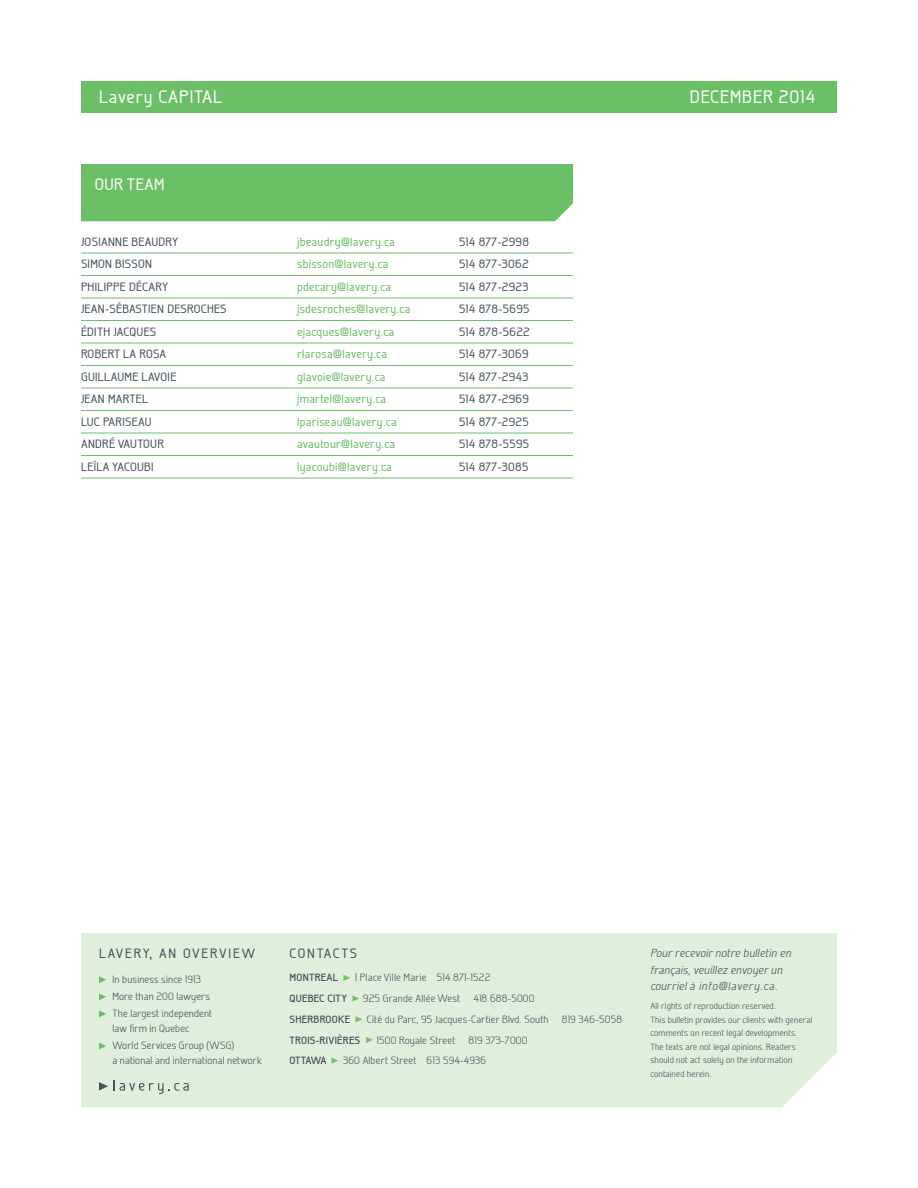
<style>
.page{position:relative;width:918px;height:1188px;background:#fff}
.page>*{position:absolute;margin:0;border:0;box-sizing:border-box;transform-origin:0 0}
.t1{font:500 18px "Galette";letter-spacing:.05em;color:#fff}
.Titre_1{font:500 16.5px "Galette";letter-spacing:.025em;color:#fff}
.t2{font:500 13.5px "Galette";letter-spacing:.14em;color:#425159}
.t3{font:500 13.5px "Galette";letter-spacing:.11em;color:#425159}
.Titre_1-2{font:500 12px "Galette";letter-spacing:.025em;color:#425159}
.Titre_1-3{font:500 12px "Galette";letter-spacing:.025em;color:#6bc067}
.t4{font:italic 300 11.7px/16.5px "Galette";letter-spacing:.025em;color:#425159}
.t5{font:300 10.5px/15px "Galette";letter-spacing:.015em;color:#425159}
.t6{font:700 10.5px "Galette";letter-spacing:.025em;color:#425159}
.t7{font:300 9px/13.5px "Galette";letter-spacing:.02em;color:#425159}
</style>
<div class="page">
<div style="left:81px;top:933px;width:756px;height:174px;background:#e0efdb"></div>
<svg style="left:99px;top:976px;width:7px;height:7px"></svg>
<svg style="left:99px;top:993px;width:7px;height:7px"></svg>
<svg style="left:99px;top:1011px;width:7px;height:6px"></svg>
<svg style="left:99px;top:1043px;width:7px;height:6px"></svg>
<svg style="left:344px;top:975px;width:6px;height:6px"></svg>
<svg style="left:352px;top:996px;width:7px;height:6px"></svg>
<svg style="left:356px;top:1016px;width:6px;height:6px"></svg>
<svg style="left:366px;top:1037px;width:7px;height:6px"></svg>
<svg style="left:332px;top:1058px;width:6px;height:6px"></svg>
<svg style="left:99px;top:1082px;width:9px;height:9px"></svg>
<svg style="left:114px;top:1080px;width:75px;height:14px"></svg>
<div style="left:81px;top:81px;width:756px;height:31px;background:#6bc067"></div>
<div style="left:81px;top:164px;width:492px;height:57px;background:#6bc067"></div>
<hr style="left:81px;top:253px;width:492px;height:1px;background:#6bc067">
<hr style="left:81px;top:275px;width:492px;height:1px;background:#6bc067">
<hr style="left:81px;top:298px;width:492px;height:1px;background:#6bc067">
<hr style="left:81px;top:320px;width:492px;height:1px;background:#6bc067">
<hr style="left:81px;top:343px;width:492px;height:1px;background:#6bc067">
<hr style="left:81px;top:365px;width:492px;height:1px;background:#6bc067">
<hr style="left:81px;top:388px;width:492px;height:1px;background:#6bc067">
<hr style="left:81px;top:410px;width:492px;height:1px;background:#6bc067">
<hr style="left:81px;top:433px;width:492px;height:1px;background:#6bc067">
<hr style="left:81px;top:455px;width:492px;height:1px;background:#6bc067">
<hr style="left:81px;top:478px;width:492px;height:1px;background:#6bc067">
<h1 class="t1" style="left:99px;top:86px;width:125px">Lavery CAPITAL</h1>
<h1 class="t1" style="left:690px;top:86px;width:127px">DECEMBER 2014</h1>
<p class="Titre_1" style="left:95px;top:175px;width:71px">OUR TEAM</p>
<p class="Titre_1-2" style="left:81px;top:234px;width:99px">JOSIANNE BEAUDRY</p>
<p class="Titre_1-3" style="left:297px;top:234px;width:99px">jbeaudry@lavery.ca</p>
<p class="Titre_1-2" style="left:459px;top:234px;width:72px">514 877-2998</p>
<p class="Titre_1-2" style="left:81px;top:257px;width:72px">SIMON BISSON</p>
<p class="Titre_1-3" style="left:297px;top:257px;width:93px">sbisson@lavery.ca</p>
<p class="Titre_1-2" style="left:459px;top:257px;width:71px">514 877-3062</p>
<p class="Titre_1-2" style="left:81px;top:279px;width:89px">PHILIPPE DÉCARY</p>
<p class="Titre_1-3" style="left:297px;top:279px;width:96px">pdecary@lavery.ca</p>
<p class="Titre_1-2" style="left:459px;top:279px;width:71px">514 877-2923</p>
<p class="Titre_1-2" style="left:81px;top:302px;width:147px">JEAN-SÉBASTIEN DESROCHES</p>
<p class="Titre_1-3" style="left:297px;top:302px;width:115px">jsdesroches@lavery.ca</p>
<p class="Titre_1-2" style="left:459px;top:302px;width:72px">514 878-5695</p>
<p class="Titre_1-2" style="left:81px;top:324px;width:77px">ÉDITH JACQUES</p>
<p class="Titre_1-3" style="left:297px;top:324px;width:99px">ejacques@lavery.ca</p>
<p class="Titre_1-2" style="left:459px;top:324px;width:72px">514 878-5622</p>
<p class="Titre_1-2" style="left:81px;top:347px;width:87px">ROBERT LA ROSA</p>
<p class="Titre_1-3" style="left:297px;top:347px;width:92px">rlarosa@lavery.ca</p>
<p class="Titre_1-2" style="left:459px;top:347px;width:71px">514 877-3069</p>
<p class="Titre_1-2" style="left:81px;top:369px;width:97px">GUILLAUME LAVOIE</p>
<p class="Titre_1-3" style="left:297px;top:369px;width:90px">glavoie@lavery.ca</p>
<p class="Titre_1-2" style="left:459px;top:369px;width:71px">514 877-2943</p>
<p class="Titre_1-2" style="left:81px;top:392px;width:69px">JEAN MARTEL</p>
<p class="Titre_1-3" style="left:297px;top:392px;width:91px">jmartel@lavery.ca</p>
<p class="Titre_1-2" style="left:459px;top:392px;width:72px">514 877-2969</p>
<p class="Titre_1-2" style="left:81px;top:414px;width:72px">LUC PARISEAU</p>
<p class="Titre_1-3" style="left:297px;top:414px;width:101px">lpariseau@lavery.ca</p>
<p class="Titre_1-2" style="left:459px;top:414px;width:71px">514 877-2925</p>
<p class="Titre_1-2" style="left:81px;top:437px;width:85px">ANDRÉ VAUTOUR</p>
<p class="Titre_1-3" style="left:297px;top:437px;width:100px">avautour@lavery.ca</p>
<p class="Titre_1-2" style="left:459px;top:437px;width:72px">514 878-5595</p>
<p class="Titre_1-2" style="left:81px;top:459px;width:74px">LEÏLA YACOUBI</p>
<p class="Titre_1-3" style="left:297px;top:459px;width:96px">lyacoubi@lavery.ca</p>
<p class="Titre_1-2" style="left:459px;top:459px;width:71px">514 877-3085</p>
<p class="t2" style="left:99px;top:945px;width:158px">LAVERY, AN OVERVIEW</p>
<p class="t5" style="left:112px;top:972px;width:90px">In business since 1913</p>
<p class="t5" style="left:112px;top:989px;width:99px">More than 200 lawyers</p>
<p class="t5" style="left:112px;top:1006px;width:101px">The largest independent law firm in Quebec</p>
<p class="t5" style="left:112px;top:1038px;width:151px">World Services Group (WSG)<br>a national and international network</p>
<p class="t3" style="left:290px;top:945px;width:69px">CONTACTS</p>
<p class="t6" style="left:290px;top:971px;width:50px">MONTREAL</p>
<p class="t5" style="left:355px;top:970px;width:137px">1 Place Ville Marie 514 871-1522</p>
<p class="t6" style="left:290px;top:992px;width:59px">QUEBEC CITY</p>
<p class="t5" style="left:363px;top:991px;width:173px">925 Grande Allée West 418 688-5000</p>
<p class="t6" style="left:290px;top:1013px;width:62px">SHERBROOKE</p>
<p class="t5" style="left:367px;top:1012px;width:257px">Cité du Parc, 95 Jacques-Cartier Blvd. South 819 346-5058</p>
<p class="t6" style="left:290px;top:1033px;width:72px">TROIS-RIVIÈRES</p>
<p class="t5" style="left:377px;top:1032px;width:152px">1500 Royale Street 819 373-7000</p>
<p class="t6" style="left:290px;top:1054px;width:39px">OTTAWA</p>
<p class="t5" style="left:343px;top:1053px;width:145px">360 Albert Street 613 594-4936</p>
<p class="t4" style="left:650px;top:945px;width:142px">Pour recevoir notre bulletin en français, veuillez envoyer un courriel à info@lavery.ca.</p>
<p class="t7" style="left:650px;top:999px;width:163px">All rights of reproduction reserved.<br>This bulletin provides our clients with general comments on recent legal developments.<br>The texts are not legal opinions. Readers should not act solely on the information contained herein.</p>
</div>
